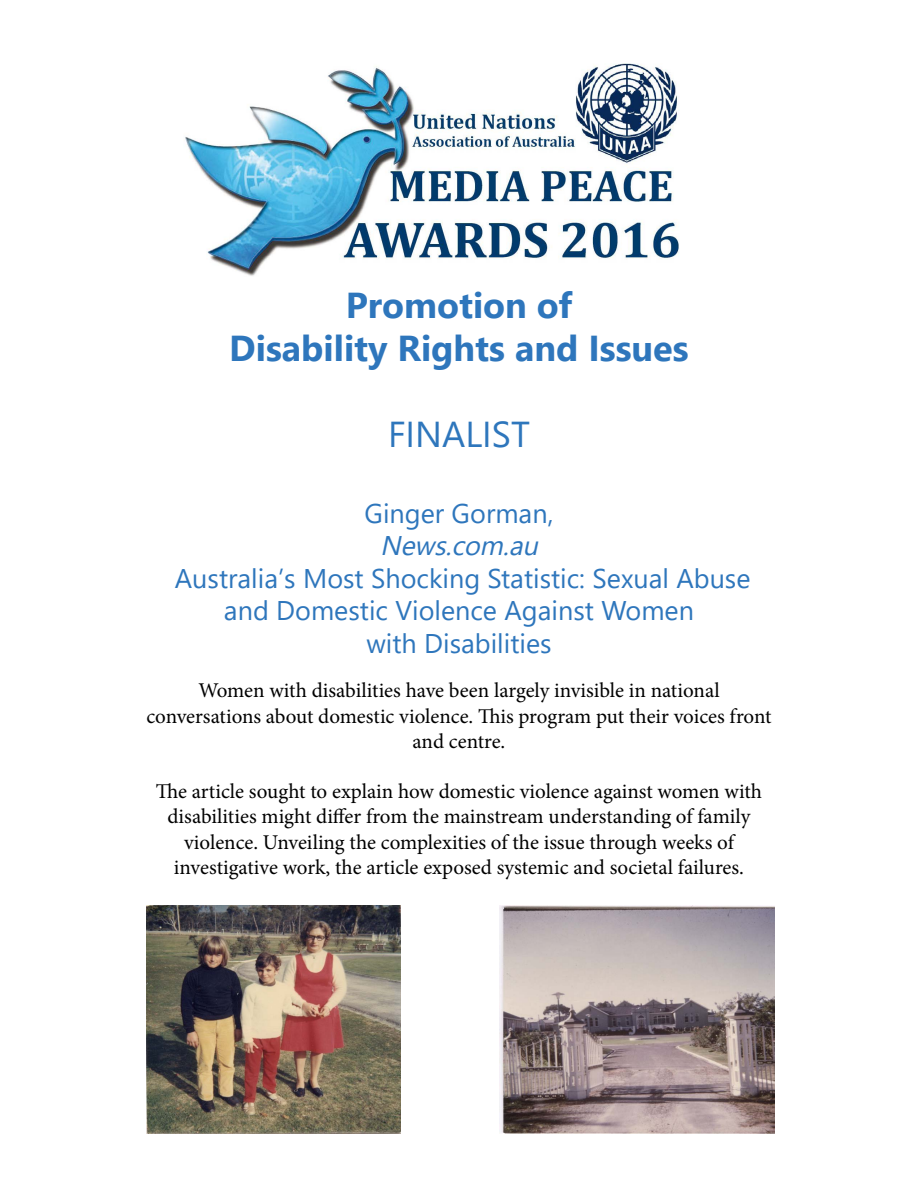
<style>
.page{position:relative;width:918px;height:1188px;background:#fff}
.page>*{position:absolute;margin:0;border:0;box-sizing:border-box;transform-origin:0 0}
.t1{font:700 36px/43.2px "Segoe UI";color:#2e76bc;text-align:center}
.t2{font:36px "Segoe UI";color:#2e76bc}
.t3{font:27px/32.4px "Segoe UI";color:#2e76bc;text-align:center}
.t4{font:italic 27px "Segoe UI";color:#2e76bc}
.t5{font:21px/25.2px "Minion Pro";color:#000;text-align:center}
</style>
<div class="page">
<img style="left:185px;top:63px;width:494px;height:213px">
<img style="left:146px;top:905px;width:254px;height:229px">
<img style="left:499px;top:905px;width:276px;height:229px">
<h1 class="t1" style="left:229px;top:283px;width:461px">Promotion of<br>Disability Rights and Issues</h1>
<h1 class="t2" style="left:388px;top:406px;width:143px">FINALIST</h1>
<p class="t3" style="left:364px;top:497px;width:191px">Ginger Gorman,</p>
<p class="t4" style="left:380px;top:524px;width:168px">News.com.au</p>
<p class="t3" style="left:175px;top:562px;width:577px">Australia’s Most Shocking Statistic: Sexual Abuse and Domestic Violence Against Women<br>with Disabilities</p>
<p class="t5" style="left:146px;top:678px;width:627px">Women with disabilities have been largely invisible in national conversations about domestic violence. This program put their voices front and centre.</p>
<p class="t5" style="left:156px;top:779px;width:608px">The article sought to explain how domestic violence against women with disabilities might differ from the mainstream understanding of family violence. Unveiling the complexities of the issue through weeks of investigative work, the article exposed systemic and societal failures.</p>
</div>
